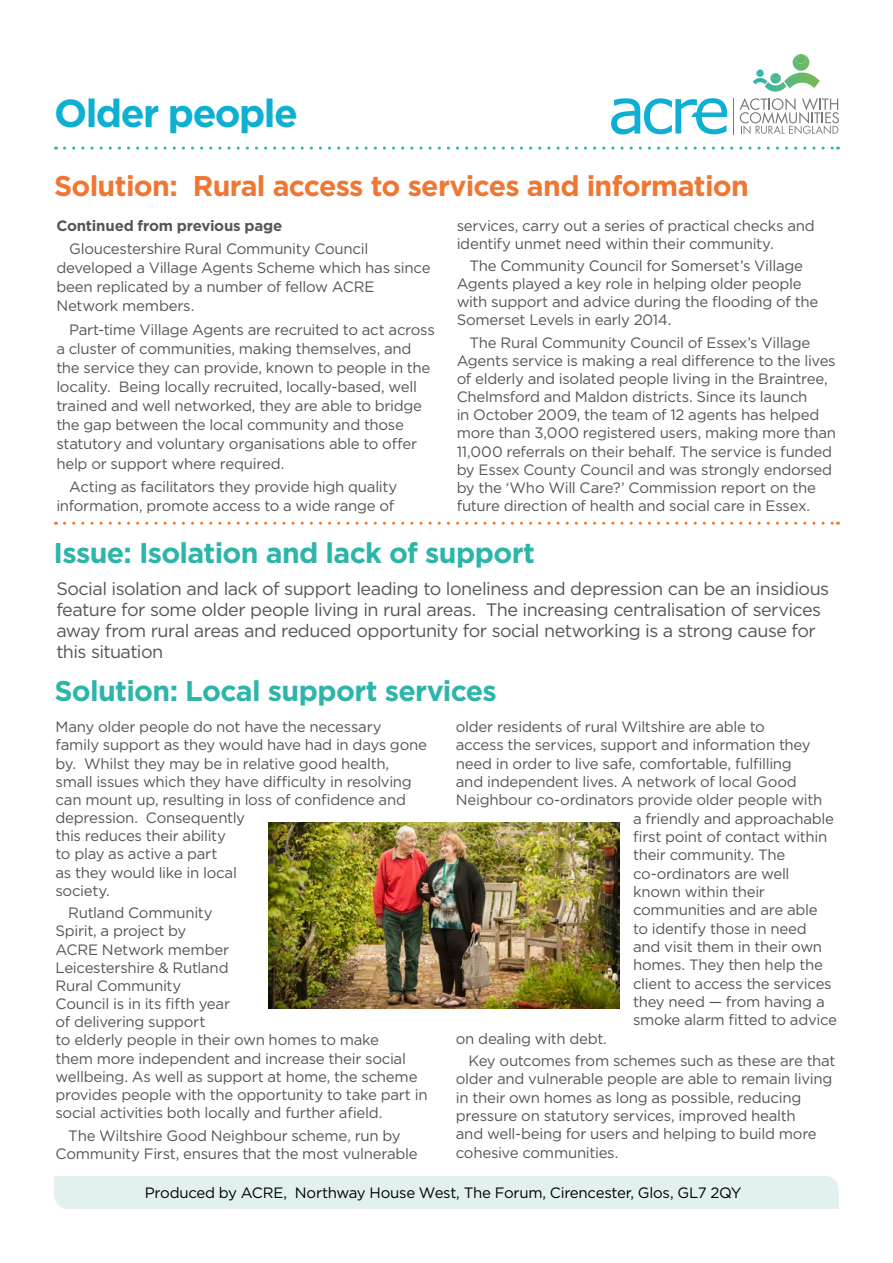
<style>
.page{position:relative;width:893px;height:1263px;background:#fff}
.page>*{position:absolute;margin:0;border:0;box-sizing:border-box;transform-origin:0 0}
.t1{font:700 39px "Gotham";letter-spacing:-.04em;color:#0dafd2}
.t2{font:700 28.5px "Gotham";letter-spacing:-.025em;color:#2db5aa}
.t3{font:700 28.5px "Gotham";letter-spacing:-.025em;color:#ef7733}
.t4{font:18px/21px "Gotham";letter-spacing:-.03em;color:#565655}
.t5{font:15px/18.1px "Gotham";letter-spacing:-.02em;color:#565655}
.t6{font:15px "Gotham";letter-spacing:-.02em;color:#000}
.t7{font:700 15px "Gotham";letter-spacing:-.015em;color:#565655}
</style>
<div class="page">
<svg style="left:64px;top:147px;width:774px;height:3px"></svg>
<svg style="left:739px;top:98px;width:100px;height:36px"></svg>
<hr style="left:733px;top:98px;width:1px;height:37px;background:#7a7b7a">
<svg style="left:611px;top:98px;width:116px;height:36px"></svg>
<svg style="left:753px;top:54px;width:67px;height:38px"></svg>
<svg style="left:64px;top:522px;width:774px;height:3px"></svg>
<div style="left:54px;top:1176px;width:785px;height:33px;background:#e2f1ef"></div>
<img style="left:268px;top:822px;width:351px;height:186px">
<h1 class="t1" style="left:54px;top:87px;width:245px">Older people</h1>
<h2 class="t3" style="left:54px;top:167px;width:696px">Solution: Rural access to services and information</h2>
<p class="t7" style="left:56px;top:215px;width:227px">Continued from previous page</p>
<p class="t5" style="left:56px;top:239px;width:376px;line-height:19px;text-indent:13px">Gloucestershire Rural Community Council developed a Village Agents Scheme which has since been replicated by a number of fellow ACRE Network members.</p>
<p class="t5" style="left:56px;top:320px;width:380px;line-height:19px;text-indent:13px">Part-time Village Agents are recruited to act across a cluster of communities, making themselves, and the service they can provide, known to people in the locality. Being locally recruited, locally-based, well trained and well networked, they are able to bridge the gap between the local community and those statutory and voluntary organisations able to offer help or support where required.</p>
<p class="t5" style="left:56px;top:477px;width:342px;line-height:19px;text-align:right">Acting as facilitators they provide high quality information, promote access to a wide range of</p>
<p class="t5" style="left:457px;top:216px;width:360px">services, carry out a series of practical checks and identify unmet need within their community.</p>
<p class="t5" style="left:457px;top:256px;width:363px;text-indent:13px">The Community Council for Somerset’s Village Agents played a key role in helping older people with support and advice during the flooding of the Somerset Levels in early 2014.</p>
<p class="t5" style="left:457px;top:333px;width:381px;text-indent:13px">The Rural Community Council of Essex’s Village Agents service is making a real difference to the lives of elderly and isolated people living in the Braintree, Chelmsford and Maldon districts. Since its launch<br>in October 2009, the team of 12 agents has helped more than 3,000 registered users, making more than 11,000 referrals on their behalf. The service is funded by Essex County Council and was strongly endorsed by the ‘Who Will Care?’ Commission report on the future direction of health and social care in Essex.</p>
<h2 class="t2" style="left:53px;top:534px;width:483px">Issue: Isolation and lack of support</h2>
<p class="t4" style="left:56px;top:578px;width:774px">Social isolation and lack of support leading to loneliness and depression can be an insidious feature for some older people living in rural areas. The increasing centralisation of services away from rural areas and reduced opportunity for social networking is a strong cause for this situation</p>
<h2 class="t2" style="left:54px;top:672px;width:444px">Solution: Local support services</h2>
<p class="t5" style="left:56px;top:718px;width:373px">Many older people do not have the necessary family support as they would have had in days gone by. Whilst they may be in relative good health, small issues which they have difficulty in resolving can mount up, resulting in loss of confidence and depression. Consequently<br>this reduces their ability<br>to play as active a part<br>as they would like in local<br>society.</p>
<p class="t5" style="left:56px;top:903px;width:374px;text-indent:13px">Rutland Community<br>Spirit, a project by<br>ACRE Network member<br>Leicestershire &amp; Rutland<br>Rural Community<br>Council is in its fifth year<br>of delivering support<br>to elderly people in their own homes to make<br>them more independent and increase their social wellbeing. As well as support at home, the scheme provides people with the opportunity to take part in social activities both locally and further afield.</p>
<p class="t5" style="left:56px;top:1126px;width:364px;text-align:center">The Wiltshire Good Neighbour scheme, run by<br>Community First, ensures that the most vulnerable</p>
<p class="t5" style="left:456px;top:717px;width:311px">older residents of rural Wiltshire are able to</p>
<p class="t5" style="left:456px;top:736px;width:356px">access the services, support and information they</p>
<p class="t5" style="left:456px;top:754px;width:338px">need in order to live safe, comfortable, fulfilling</p>
<p class="t5" style="left:456px;top:772px;width:342px">and independent lives. A network of local Good</p>
<p class="t5" style="left:456px;top:791px;width:368px">Neighbour co-ordinators provide older people with</p>
<p class="t5" style="left:633px;top:809px;width:203px">a friendly and approachable</p>
<p class="t5" style="left:633px;top:827px;width:196px">first point of contact within</p>
<p class="t5" style="left:633px;top:846px;width:154px">their community. The</p>
<p class="t5" style="left:633px;top:864px;width:158px">co-ordinators are well</p>
<p class="t5" style="left:633px;top:882px;width:133px">known within their</p>
<p class="t5" style="left:633px;top:901px;width:186px">communities and are able</p>
<p class="t5" style="left:633px;top:919px;width:175px">to identify those in need</p>
<p class="t5" style="left:633px;top:937px;width:191px">and visit them in their own</p>
<p class="t5" style="left:633px;top:955px;width:192px">homes. They then help the</p>
<p class="t5" style="left:633px;top:974px;width:200px">client to access the services</p>
<p class="t5" style="left:633px;top:992px;width:193px">they need — from having a</p>
<p class="t5" style="left:633px;top:1010px;width:205px">smoke alarm fitted to advice</p>
<p class="t5" style="left:456px;top:1029px;width:153px">on dealing with debt.</p>
<p class="t5" style="left:456px;top:1051px;width:381px;text-indent:13px">Key outcomes from schemes such as these are that older and vulnerable people are able to remain living in their own homes as long as possible, reducing pressure on statutory services, improved health<br>and well-being for users and helping to build more cohesive communities.</p>
<p class="t6" style="left:145px;top:1183px;width:598px">Produced by ACRE, Northway House West, The Forum, Cirencester, Glos, GL7 2QY</p>
</div>
